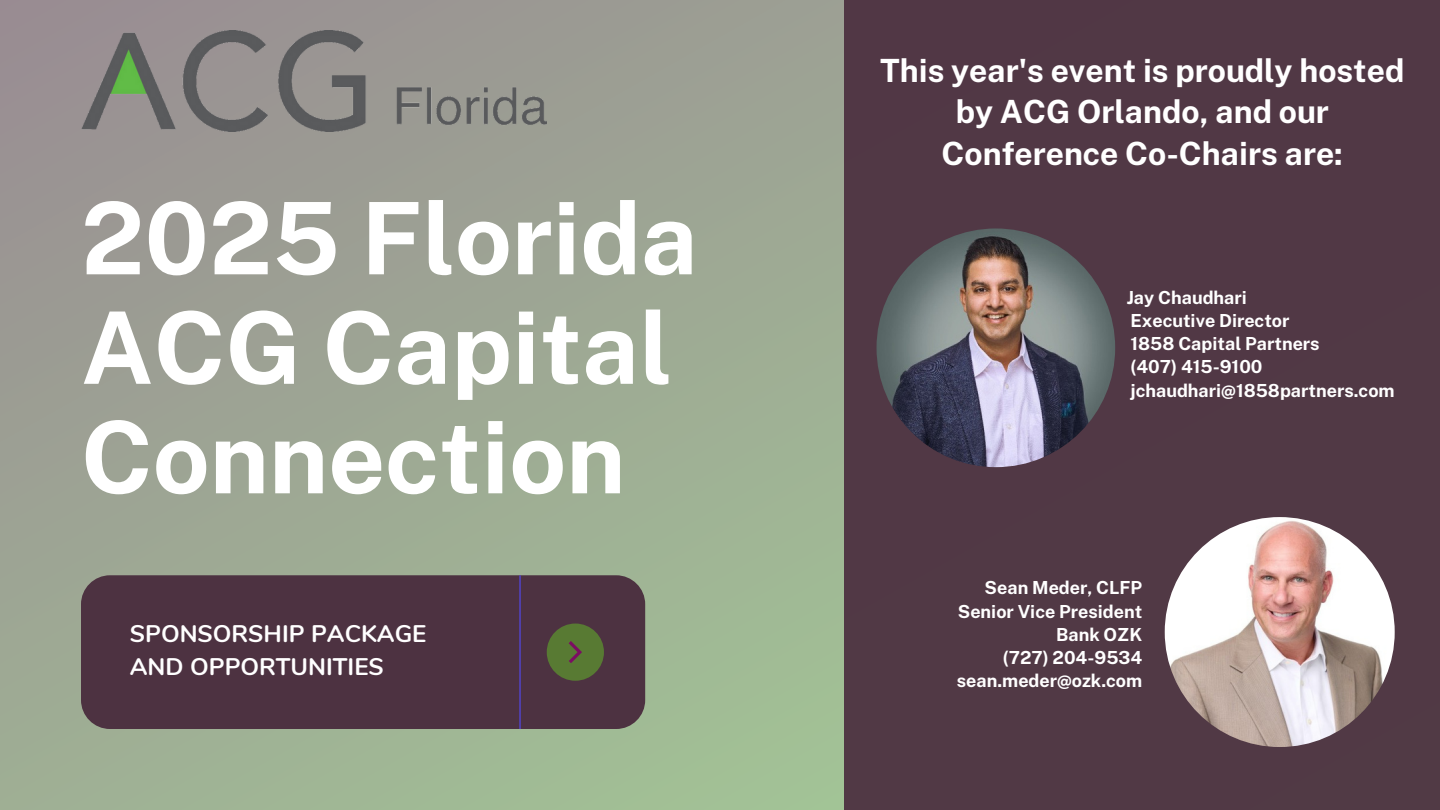
<style>
.page{position:relative;width:1440px;height:810px;background:#fff}
.page>*{position:absolute;margin:0;border:0;box-sizing:border-box;transform-origin:0 0}
.t1{font:700 100px/109.5px "Public Sans";color:#fff}
.t2{font:700 32px/41.2px "Public Sans";color:#fff;text-align:center}
.t3{font:700 24px/33px "Nunito";color:#fff}
.t4{font:700 18px "Public Sans";color:#fff}
</style>
<div class="page">
<div style="left:0;top:0;width:1440px;height:810px;background:linear-gradient(to bottom,#9b9693,#a0ba95)"></div>
<div style="left:81px;top:575px;width:564px;height:154px;background:#4d3241;border-radius:29px"></div>
<div style="left:547px;top:624px;width:57px;height:57px;background:#587a33;border-radius:50%"></div>
<svg style="left:569px;top:641px;width:13px;height:22px"></svg>
<hr style="left:519px;top:575px;width:2px;height:154px;background:#5243c8">
<div style="left:845px;top:0;width:595px;height:810px;background:#4d3241"></div>
<img style="left:81px;top:31px;width:466px;height:100px">
<img style="left:877px;top:228px;width:238px;height:239px;border-radius:50%">
<img style="left:1165px;top:517px;width:230px;height:230px;border-radius:50%">
<h1 class="t1" style="left:81px;top:183px;width:619px">2025 Florida<br>ACG Capital<br>Connection</h1>
<h3 class="t3" style="left:130px;top:618px;width:298px">SPONSORSHIP PACKAGE<br>AND OPPORTUNITIES</h3>
<p class="t2" style="left:880px;top:50px;width:526px">This year's event is proudly hosted by ACG Orlando, and our<br>Conference Co-Chairs are:</p>
<p class="t4" style="left:1127px;top:287px;width:122px">Jay Chaudhari</p>
<p class="t4" style="left:1131px;top:310px;width:160px">Executive Director</p>
<h2 class="t4" style="left:1131px;top:333px;width:191px">1858 Capital Partners</h2>
<p class="t4" style="left:1131px;top:356px;width:134px">(407) 415-9100</p>
<p class="t4" style="left:1131px;top:380px;width:266px">jchaudhari@1858partners.com</p>
<p class="t4" style="left:985px;top:577px;width:159px">Sean Meder, CLFP</p>
<p class="t4" style="left:958px;top:601px;width:186px">Senior Vice President</p>
<p class="t4" style="left:1056px;top:624px;width:88px">Bank OZK</p>
<p class="t4" style="left:1003px;top:647px;width:141px">(727) 204-9534</p>
<p class="t4" style="left:957px;top:670px;width:187px">sean.meder@ozk.com</p>
</div>
